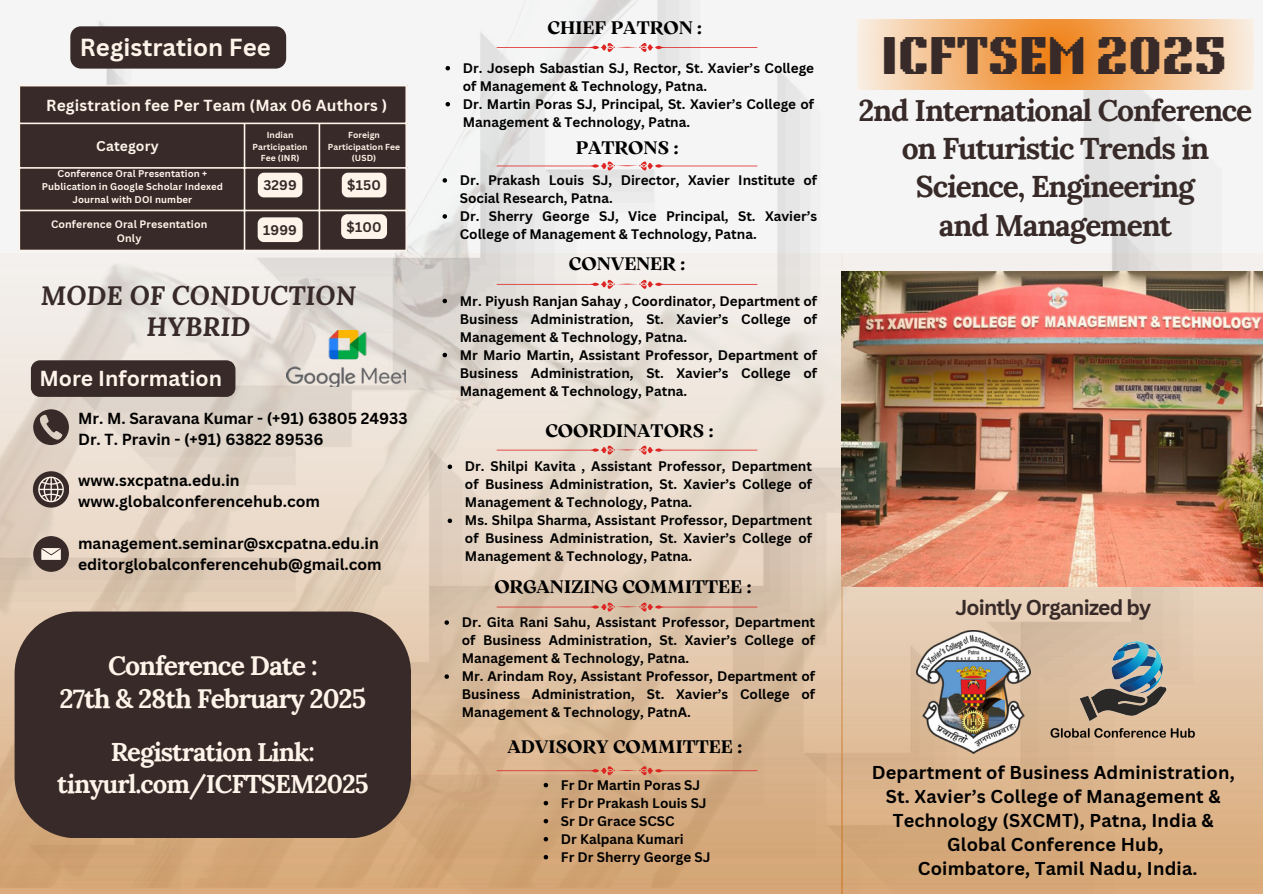
<style>
.page{position:relative;width:1263px;height:894px;background:#fff}
.page>*{position:absolute;margin:0;border:0;box-sizing:border-box;transform-origin:0 0}
.t1{font:39.45px "NT Brick Sans";color:#372a28}
.t2{font:700 30px/38.2px "Lora";letter-spacing:-.04em;color:#372a28;text-align:center}
.t3{font:700 26.55px "Lora";letter-spacing:-.04em;color:#fff4ea}
.t4{font:italic 700 26.4px/30.6px "Lora";color:#372a28;text-align:center}
.t5{font:700 25.65px/32.5px "Lora";letter-spacing:-.04em;color:#fff4ea;text-align:center}
.t6{font:700 24px "Canva Sans";color:#fff4ea}
.t7{font:700 21.15px "Canva Sans";color:#fff4ea}
.t8{font:700 21px "Canva Sans";letter-spacing:-.04em;color:#372a28}
.t9{font:700 18.15px "Canva Sans";letter-spacing:.01em;color:#000}
.t10{font:700 18px "Arsenica Antiqua";color:#000}
.t11{font:700 15.6px "Canva Sans";color:#000}
.t12{font:700 15.6px "Canva Sans";letter-spacing:.01em;color:#fff4ea}
.t13{font:700 13.8px "Canva Sans";letter-spacing:.01em;color:#fff4ea}
.t14{font:700 13.65px "Canva Sans";letter-spacing:.01em;color:#372a28}
.t15{font:700 13.5px/18px "Canva Sans";color:#000;text-align:justify}
.t16{font:700 10.5px/14.1px "Canva Sans";letter-spacing:.01em;color:#fff4ea;text-align:center}
.t17{font:700 9.6px/12.8px "Canva Sans";letter-spacing:.01em;color:#fff4ea;text-align:center}
.t18{font:700 8.55px/11.2px "Canva Sans";letter-spacing:.01em;color:#fff4ea;text-align:center}
</style>
<div class="page">
<img style="left:18px;top:0;width:1236px;height:253px">
<img style="left:0;top:253px;width:1263px;height:639px">
<div style="left:15px;top:611px;width:396px;height:227px;background:#372a28;border-radius:62px"></div>
<div style="left:20px;top:86px;width:385px;height:163px;background:#372a28"></div>
<hr style="left:19px;top:86px;width:1px;height:163px;background:#fff4ea">
<hr style="left:244px;top:124px;width:1px;height:125px;background:#fff4ea">
<hr style="left:319px;top:124px;width:1px;height:125px;background:#fff4ea">
<hr style="left:405px;top:86px;width:2px;height:163px;background:#fff4ea">
<hr style="left:19px;top:85px;width:388px;height:1px;background:#fff4ea">
<hr style="left:19px;top:122px;width:388px;height:2px;background:#fff4ea">
<hr style="left:19px;top:167px;width:388px;height:2px;background:#fff4ea">
<hr style="left:19px;top:210px;width:388px;height:1px;background:#fff4ea">
<hr style="left:19px;top:249px;width:388px;height:2px;background:#fff4ea">
<svg style="left:33px;top:409px;width:36px;height:36px"></svg>
<div style="left:33px;top:536px;width:36px;height:35px;background:#372a28;border-radius:50%"></div>
<svg style="left:41px;top:548px;width:20px;height:11px"></svg>
<svg style="left:33px;top:471px;width:36px;height:36px"></svg>
<img style="left:916px;top:630px;width:114px;height:123px">
<img style="left:1041px;top:635px;width:163px;height:114px">
<img style="left:287px;top:330px;width:119px;height:56px">
<svg style="left:497px;top:445px;width:260px;height:9px;background:#e8c7bd"></svg>
<svg style="left:497px;top:280px;width:260px;height:9px;background:#ecd1ce"></svg>
<svg style="left:497px;top:161px;width:260px;height:9px"></svg>
<svg style="left:497px;top:43px;width:260px;height:9px"></svg>
<svg style="left:497px;top:602px;width:260px;height:9px;background:#d9ae9a"></svg>
<svg style="left:497px;top:766px;width:260px;height:9px;background:#daa27f"></svg>
<img style="left:842px;top:271px;width:421px;height:315px">
<svg style="left:857px;top:20px;width:397px;height:69px;background:#f3b77c"></svg>
<svg style="left:445px;top:66px;width:5px;height:4px"></svg>
<svg style="left:445px;top:102px;width:5px;height:4px"></svg>
<div style="left:258px;top:217px;width:45px;height:25px;background:#fff4ea;border-radius:6px"></div>
<div style="left:258px;top:173px;width:44px;height:24px;background:#fff4ea;border-radius:6px"></div>
<div style="left:342px;top:173px;width:44px;height:24px;background:#fff4ea;border-radius:6px"></div>
<div style="left:341px;top:214px;width:46px;height:25px;background:#fff4ea;border-radius:6px"></div>
<div style="left:70px;top:26px;width:216px;height:43px;background:#372a28"></div>
<div style="left:31px;top:360px;width:204px;height:37px;background:#372a28"></div>
<svg style="left:443px;top:178px;width:4px;height:4px"></svg>
<svg style="left:443px;top:214px;width:4px;height:4px"></svg>
<svg style="left:444px;top:620px;width:5px;height:4px"></svg>
<svg style="left:444px;top:674px;width:5px;height:4px"></svg>
<svg style="left:544px;top:782px;width:4px;height:5px"></svg>
<svg style="left:544px;top:800px;width:4px;height:5px"></svg>
<svg style="left:544px;top:818px;width:4px;height:5px"></svg>
<svg style="left:544px;top:836px;width:4px;height:5px"></svg>
<svg style="left:544px;top:854px;width:4px;height:5px"></svg>
<svg style="left:443px;top:299px;width:4px;height:4px"></svg>
<svg style="left:443px;top:353px;width:4px;height:4px"></svg>
<svg style="left:448px;top:464px;width:4px;height:5px"></svg>
<svg style="left:448px;top:518px;width:4px;height:5px"></svg>
<h3 class="t6" style="left:80px;top:30px;width:192px">Registration Fee</h3>
<p class="t12" style="left:46px;top:94px;width:343px">Registration fee Per Team (Max 06 Authors )</p>
<p class="t13" style="left:96px;top:136px;width:64px">Category</p>
<h6 class="t18" style="left:253px;top:129px;width:57px">Indian<br>Participation<br>Fee (INR)</h6>
<p class="t18" style="left:328px;top:129px;width:74px">Foreign<br>Participation Fee (USD)</p>
<p class="t17" style="left:42px;top:167px;width:183px">Conference Oral Presentation +<br>Publication in Google Scholar Indexed<br>Journal with DOI number</p>
<h1 class="t14" style="left:263px;top:175px;width:35px">3299</h1>
<h2 class="t14" style="left:347px;top:175px;width:35px">$150</h2>
<p class="t14" style="left:347px;top:217px;width:36px">$100</p>
<p class="t16" style="left:51px;top:216px;width:158px">Conference Oral Presentation<br>Only</p>
<p class="t14" style="left:263px;top:220px;width:35px">1999</p>
<p class="t4" style="left:41px;top:280px;width:317px">MODE OF CONDUCTION<br>HYBRID</p>
<p class="t7" style="left:39px;top:363px;width:184px">More Information</p>
<p class="t11" style="left:78px;top:407px;width:331px">Mr. M. Saravana Kumar - (+91) 63805 24933</p>
<h5 class="t11" style="left:78px;top:428px;width:247px">Dr. T. Pravin - (+91) 63822 89536</h5>
<p class="t11" style="left:78px;top:469px;width:163px">www.sxcpatna.edu.in</p>
<h6 class="t11" style="left:78px;top:490px;width:243px">www.globalconferencehub.com</h6>
<p class="t11" style="left:78px;top:531px;width:302px">management.seminar@sxcpatna.edu.in</p>
<p class="t11" style="left:78px;top:552px;width:305px">editorglobalconferencehub@gmail.com</p>
<p class="t3" style="left:108px;top:647px;width:211px">Conference Date :</p>
<p class="t3" style="left:60px;top:681px;width:308px">27th &amp; 28th February 2025</p>
<p class="t5" style="left:57px;top:735px;width:313px">Registration Link: tinyurl.com/ICFTSEM2025</p>
<p class="t10" style="left:547px;top:21px;width:156px">CHIEF PATRON :</p>
<p class="t15" style="left:463px;top:58px;width:353px">Dr. Joseph Sabastian SJ, Rector, St. Xavier’s College of Management &amp; Technology, Patna.</p>
<h6 class="t15" style="left:463px;top:94px;width:353px">Dr. Martin Poras SJ, Principal, St. Xavier’s College of<br>Management &amp; Technology, Patna.</h6>
<p class="t10" style="left:576px;top:141px;width:104px">PATRONS :</p>
<p class="t15" style="left:460px;top:171px;width:359px">Dr. Prakash Louis SJ, Director, Xavier Institute of<br>Social Research, Patna.</p>
<p class="t15" style="left:460px;top:207px;width:359px">Dr. Sherry George SJ, Vice Principal, St. Xavier’s<br>College of Management &amp; Technology, Patna.</p>
<p class="t10" style="left:569px;top:257px;width:118px">CONVENER :</p>
<p class="t15" style="left:460px;top:291px;width:359px">Mr. Piyush Ranjan Sahay , Coordinator, Department of Business Administration, St. Xavier’s College of Management &amp; Technology, Patna.</p>
<h6 class="t15" style="left:460px;top:345px;width:359px">Mr Mario Martin, Assistant Professor, Department of Business Administration, St. Xavier’s College of Management &amp; Technology, Patna.</h6>
<h4 class="t10" style="left:545px;top:424px;width:170px">COORDINATORS :</h4>
<p class="t15" style="left:465px;top:457px;width:349px">Dr. Shilpi Kavita , Assistant Professor, Department of Business Administration, St. Xavier’s College of Management &amp; Technology, Patna.</p>
<p class="t15" style="left:465px;top:511px;width:349px">Ms. Shilpa Sharma, Assistant Professor, Department of Business Administration, St. Xavier’s College of Management &amp; Technology, Patna.</p>
<p class="t10" style="left:494px;top:580px;width:259px">ORGANIZING COMMITTEE :</p>
<p class="t15" style="left:462px;top:612px;width:355px">Dr. Gita Rani Sahu, Assistant Professor, Department of Business Administration, St. Xavier’s College of Management &amp; Technology, Patna.</p>
<p class="t15" style="left:462px;top:666px;width:355px">Mr. Arindam Roy, Assistant Professor, Department of Business Administration, St. Xavier’s College of Management &amp; Technology, PatnA.</p>
<p class="t10" style="left:507px;top:740px;width:236px">ADVISORY COMMITTEE :</p>
<p class="t15" style="left:561px;top:775px;width:141px">Fr Dr Martin Poras SJ</p>
<p class="t15" style="left:561px;top:793px;width:147px">Fr Dr Prakash Louis SJ</p>
<h6 class="t15" style="left:561px;top:811px;width:115px">Sr Dr Grace SCSC</h6>
<p class="t15" style="left:561px;top:829px;width:124px">Dr Kalpana Kumari</p>
<p class="t15" style="left:561px;top:847px;width:151px">Fr Dr Sherry George SJ</p>
<p class="t1" style="left:881px;top:26px;width:347px">ICFTSEM 2025</p>
<h6 class="t2" style="left:858px;top:91px;width:395px">2nd International Conference on Futuristic Trends in<br>Science, Engineering</h6>
<p class="t2" style="left:939px;top:205px;width:235px">and Management</p>
<p class="t8" style="left:955px;top:592px;width:198px">Jointly Organized by</p>
<p class="t9" style="left:872px;top:759px;width:365px">Department of Business Administration,</p>
<p class="t9" style="left:886px;top:783px;width:336px">St. Xavier’s College of Management &amp;</p>
<p class="t9" style="left:893px;top:807px;width:322px">Technology (SXCMT), Patna, India &amp;</p>
<p class="t9" style="left:947px;top:831px;width:218px">Global Conference Hub,</p>
<p class="t9" style="left:918px;top:855px;width:281px">Coimbatore, Tamil Nadu, India.</p>
</div>
